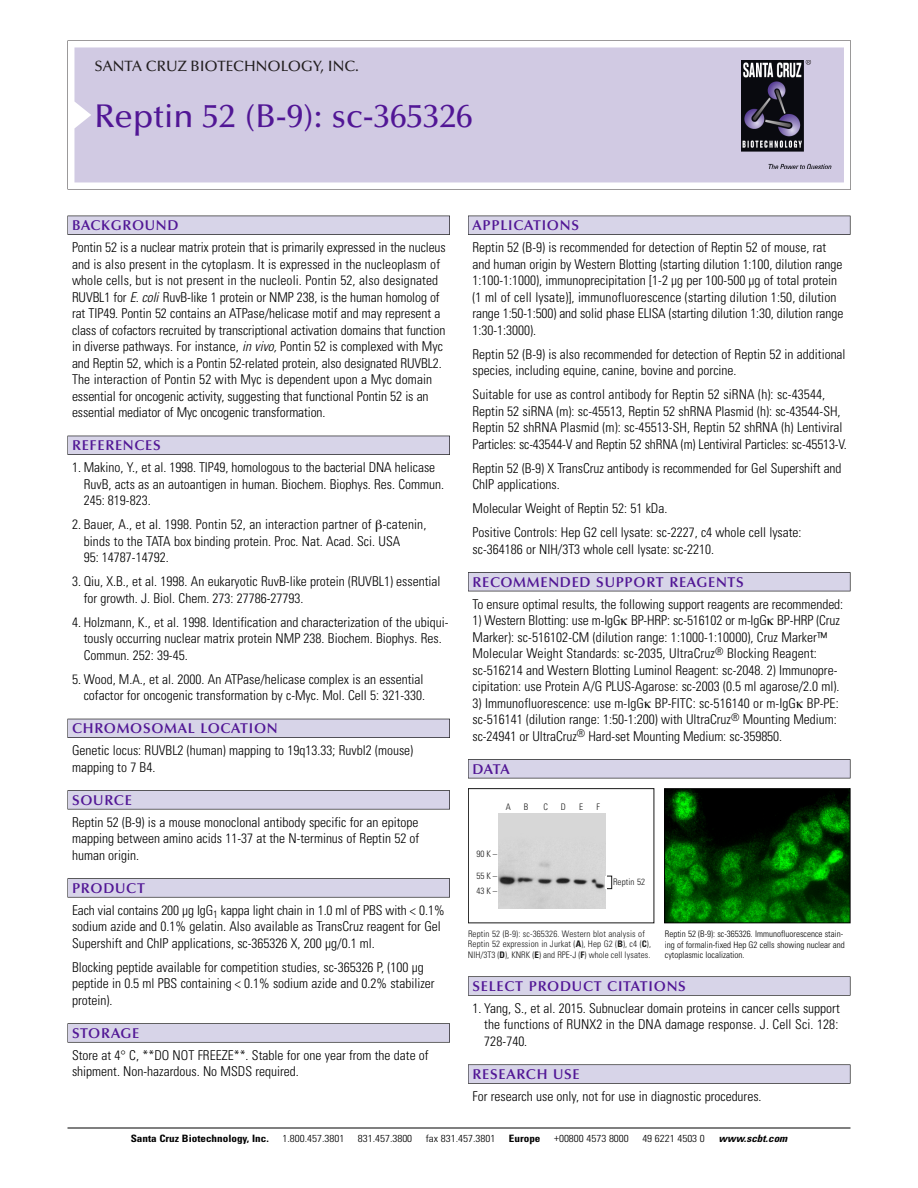
<style>
.page{position:relative;width:918px;height:1188px;background:#fff}
.page>*{position:absolute;margin:0;border:0;box-sizing:border-box;transform-origin:0 0}
.t1{font:500 33px "Optima";color:#511695}
.t2{font:500 15px "Optima";color:#231f20}
.t3{font:600 14.25px "Optima";letter-spacing:.05em;color:#511695}
.t4{font:300 condensed 13.5px/16.5px "Univers";color:#000}
.t5{font:300 condensed 10.2px "Univers";color:#000;scale:1.1 1}
.t6{font:700 condensed 10.2px "Univers";color:#000;scale:1.1 1}
.t7{font:italic 700 condensed 10.2px "Univers";color:#000;scale:1.1 1}
.t8{font:300 condensed 9px/10.5px "Univers";letter-spacing:.015em;color:#191919}
.t9{font:300 condensed 9px/10.5px "Univers";color:#000}
.s1{font-style:italic}
.s2{font-weight:700}
</style>
<div class="page">
<svg style="left:74px;top:41px;width:777px;height:148px"></svg>
<div style="left:74px;top:47px;width:770px;height:135px;background:#d1cae3"></div>
<img style="left:741px;top:60px;width:90px;height:108px">
<div style="left:68px;top:216px;width:382px;height:19px;background:#535256"></div>
<div style="left:68px;top:216px;width:381px;height:18px;background:#d7d4e8"></div>
<div style="left:68px;top:436px;width:382px;height:19px;background:#525156"></div>
<div style="left:68px;top:436px;width:381px;height:18px;background:#d7d4e8"></div>
<div style="left:68px;top:719px;width:382px;height:19px;background:#515057"></div>
<div style="left:68px;top:719px;width:381px;height:18px;background:#d7d4e8"></div>
<div style="left:68px;top:790px;width:382px;height:19px;background:#575659"></div>
<div style="left:68px;top:791px;width:381px;height:18px;background:#d7d4e8"></div>
<svg style="left:68px;top:878px;width:382px;height:20px"></svg>
<div style="left:68px;top:879px;width:381px;height:18px;background:#d7d4e8"></div>
<svg style="left:68px;top:1023px;width:382px;height:20px"></svg>
<div style="left:68px;top:1024px;width:381px;height:18px;background:#d7d4e8"></div>
<div style="left:468px;top:216px;width:382px;height:19px;background:#535256"></div>
<div style="left:468px;top:216px;width:382px;height:18px;background:#d7d4e8"></div>
<div style="left:468px;top:572px;width:382px;height:19px;background:#515155"></div>
<div style="left:468px;top:573px;width:382px;height:18px;background:#d7d4e8"></div>
<div style="left:468px;top:759px;width:382px;height:19px;background:#545357"></div>
<div style="left:468px;top:760px;width:382px;height:18px;background:#d7d4e8"></div>
<div style="left:468px;top:976px;width:382px;height:20px;background:#666"></div>
<div style="left:468px;top:977px;width:382px;height:18px;background:#d7d4e8"></div>
<svg style="left:468px;top:1064px;width:382px;height:20px"></svg>
<div style="left:468px;top:1065px;width:382px;height:18px;background:#d7d4e8"></div>
<hr style="left:68px;top:1128px;width:782px;height:1px;background:#000">
<img style="left:666px;top:790px;width:182px;height:131px">
<div style="left:664px;top:788px;width:186px;height:135px;border:1px solid #000"></div>
<div style="left:468px;top:788px;width:186px;height:135px;border:1px solid #191919"></div>
<img style="left:498px;top:813px;width:107px;height:95px">
<div style="left:607px;top:876px;width:5px;height:13px;border:1px solid #191919"></div>
<p class="t2" style="left:94px;top:60px;width:266px">SANTA CRUZ BIOTECHNOLOGY, INC.</p>
<p class="t1" style="left:94px;top:102px;width:380px">Reptin 52 (B-9): sc-365326</p>
<p class="t3" style="left:72px;top:219px;width:108px">BACKGROUND</p>
<p class="t4" style="left:72px;top:240px;width:375px">Pontin 52 is a nuclear matrix protein that is primarily expressed in the nucleus and is also present in the cytoplasm. It is expressed in the nucleoplasm of whole cells, but is not present in the nucleoli. Pontin 52, also designated RUVBL1 for <span class="s1">E.coli</span> RuvB-like 1 protein or NMP 238, is the human homolog of rat TIP49. Pontin 52 contains an ATPase/helicase motif and may represent a class of cofactors recruited by transcriptional activation domains that function in diverse pathways. For instance, <span class="s1">in vivo,</span>Pontin 52 is complexed with Myc and Reptin 52, which is a Pontin 52-related protein, also designated RUVBL2.<br>The interaction of Pontin 52 with Myc is dependent upon a Myc domain essential for oncogenic activity, suggesting that functional Pontin 52 is an essential mediator of Myc oncogenic transformation.</p>
<p class="t3" style="left:72px;top:439px;width:90px">REFERENCES</p>
<p class="t4" style="left:84px;top:460px;width:362px;text-indent:-12px">1. Makino, Y., et al. 1998. TIP49, homologous to the bacterial DNA helicase<br>RuvB, acts as an autoantigen in human. Biochem. Biophys. Res. Commun.<br>245: 819-823.</p>
<p class="t4" style="left:84px;top:517px;width:344px;text-indent:-12px">2. Bauer, A., et al. 1998. Pontin 52, an interaction partner of -catenin, binds to the TATA box binding protein. Proc. Nat. Acad. Sci. USA<br>95: 14787-14792.</p>
<p class="t4" style="left:84px;top:574px;width:358px;text-indent:-12px">3. Qiu, X.B., et al. 1998. An eukaryotic RuvB-like protein (RUVBL1) essential for growth. J. Biol. Chem. 273: 27786-27793.</p>
<p class="t4" style="left:84px;top:615px;width:367px;text-indent:-12px">4. Holzmann, K., et al. 1998. Identification and characterization of the ubiqui&shy;tously occurring nuclear matrix protein NMP 238. Biochem. Biophys. Res.<br>Commun. 252: 39-45.</p>
<p class="t4" style="left:72px;top:672px;width:355px;text-align:right">5. Wood, M.A., et al. 2000. An ATPase/helicase complex is an essential cofactor for oncogenic transformation by c-Myc. Mol. Cell 5: 321-330.</p>
<p class="t3" style="left:72px;top:722px;width:207px">CHROMOSOMAL LOCATION</p>
<p class="t4" style="left:72px;top:744px;width:343px">Genetic locus: RUVBL2 (human) mapping to 19q13.33; Ruvbl2 (mouse) mapping to 7 B4.</p>
<p class="t3" style="left:72px;top:794px;width:61px">SOURCE</p>
<p class="t4" style="left:72px;top:815px;width:349px;text-align:justify">Reptin 52 (B-9) is a mouse monoclonal antibody specific for an epitope mapping between amino acids 11-37 at the N-terminus of Reptin 52 of human origin.</p>
<p class="t3" style="left:72px;top:882px;width:74px">PRODUCT</p>
<p class="t4" style="left:72px;top:903px;width:374px">Each vial contains 200 µg IgG<sub>1</sub> kappa light chain in 1.0 ml of PBS with &lt; 0.1% sodium azide and 0.1% gelatin. Also available as TransCruz reagent for Gel<br>Supershift and ChIP applications, sc-365326 X, 200 µg/0.1 ml.</p>
<p class="t4" style="left:72px;top:960px;width:364px">Blocking peptide available for competition studies, sc-365326 P, (100 µg peptide in 0.5 ml PBS containing &lt; 0.1% sodium azide and 0.2% stabilizer protein).</p>
<p class="t3" style="left:72px;top:1027px;width:69px">STORAGE</p>
<p class="t4" style="left:72px;top:1048px;width:358px">Store at 4° C, **DO NOT FREEZE**. Stable for one year from the date of shipment. Non-hazardous. No MSDS required.</p>
<p class="t3" style="left:473px;top:219px;width:108px">APPLICATIONS</p>
<p class="t4" style="left:473px;top:240px;width:373px">Reptin 52 (B-9) is recommended for detection of Reptin 52 of mouse, rat and human origin by Western Blotting (starting dilution 1:100, dilution range 1:100-1:1000), immunoprecipitation [1-2 µg per 100-500 µg of total protein (1 ml of cell lysate)], immunofluorescence (starting dilution 1:50, dilution range 1:50-1:500) and solid phase ELISA (starting dilution 1:30, dilution range 1:30-1:3000).</p>
<p class="t4" style="left:473px;top:347px;width:375px">Reptin 52 (B-9) is also recommended for detection of Reptin 52 in additional species, including equine, canine, bovine and porcine.</p>
<p class="t4" style="left:473px;top:387px;width:376px">Suitable for use as control antibody for Reptin 52 siRNA (h): sc-43544, Reptin 52 siRNA (m): sc-45513, Reptin 52 shRNA Plasmid (h): sc-43544-SH, Reptin 52 shRNA Plasmid (m): sc-45513-SH, Reptin 52 shRNA (h) Lentiviral Particles: sc-43544-V and Reptin 52 shRNA (m) Lentiviral Particles: sc-45513-V.</p>
<p class="t4" style="left:473px;top:461px;width:371px">Reptin 52 (B-9) X TransCruz antibody is recommended for Gel Supershift and<br>ChIP applications.</p>
<p class="t4" style="left:473px;top:501px;width:196px">Molecular Weight of Reptin 52: 51 kDa.</p>
<p class="t4" style="left:473px;top:525px;width:331px">Positive Controls: Hep G2 cell lysate: sc-2227, c4 whole cell lysate: sc-364186 or NIH/3T3 whole cell lysate: sc-2210.</p>
<p class="t3" style="left:473px;top:576px;width:273px">RECOMMENDED SUPPORT REAGENTS</p>
<p class="t4" style="left:473px;top:597px;width:372px">To ensure optimal results, the following support reagents are recommended:</p>
<p class="t4" style="left:473px;top:613px;width:369px">1) Western Blotting: use m-IgG BP-HRP: sc-516102 or m-IgG BP-HRP (Cruz Marker): sc-516102-CM (dilution range: 1:1000-1:10000), Cruz Marker™ Molecular Weight Standards: sc-2035, UltraCruz<sup>®</sup> Blocking Reagent: sc-516214 and Western Blotting Luminol Reagent: sc-2048. 2) Immunopre&shy;cipitation: use Protein A/G PLUS-Agarose: sc-2003 (0.5 ml agarose/2.0 ml).</p>
<p class="t4" style="left:473px;top:696px;width:368px">3) Immunofluorescence: use m-IgG BP-FITC: sc-516140 or m-IgG BP-PE: sc-516141 (dilution range: 1:50-1:200) with UltraCruz<sup>®</sup> Mounting Medium: sc-24941 or UltraCruz<sup>®</sup> Hard-set Mounting Medium: sc-359850.</p>
<p class="t3" style="left:473px;top:763px;width:39px">DATA</p>
<p class="t8" style="left:506px;top:803px;width:7px">A</p>
<p class="t8" style="left:524px;top:803px;width:6px">B</p>
<p class="t8" style="left:544px;top:803px;width:6px">C</p>
<p class="t8" style="left:561px;top:803px;width:7px">D</p>
<p class="t8" style="left:579px;top:803px;width:5px">E</p>
<p class="t8" style="left:596px;top:803px;width:5px">F</p>
<p class="t8" style="left:476px;top:849px;width:22px">90K–</p>
<p class="t8" style="left:476px;top:870px;width:22px;line-height:15px">55K–<br>43K–</p>
<p class="t8" style="left:613px;top:877px;width:34px">Reptin 52</p>
<p class="t8" style="left:468px;top:929px;width:185px">Reptin 52 (B-9): sc-365326. Western blot analysis of<br>Reptin 52 expression in Jurkat (<span class="s2">A</span>), Hep G2 (<span class="s2">B</span>), c4 (<span class="s2">C</span>),<br>NIH/3T3 (<span class="s2">D</span>), KNRK (<span class="s2">E</span>) and RPE-J (<span class="s2">F</span>) whole cell lysates.</p>
<p class="t9" style="left:665px;top:930px;width:182px">Reptin 52 (B-9): sc-365326. Immunofluorescence stain&shy;ing of formalin-fixed Hep G2 cells showing nuclear and cytoplasmic localization.</p>
<p class="t3" style="left:473px;top:980px;width:215px">SELECT PRODUCT CITATIONS</p>
<p class="t4" style="left:484px;top:1001px;width:357px;text-align:justify;text-indent:-12px">1. Yang, S., et al. 2015. Subnuclear domain proteins in cancer cells support the functions of RUNX2 in the DNA damage response. J. Cell Sci. 128:<br>728-740.</p>
<p class="t3" style="left:473px;top:1068px;width:109px">RESEARCH USE</p>
<p class="t4" style="left:473px;top:1089px;width:291px">For research use only, not for use in diagnostic procedures.</p>
<p class="t6" style="left:131px;top:1135px;width:127px">Santa Cruz Biotechnology, Inc.</p>
<p class="t5" style="left:282px;top:1135px;width:58px">1.800.457.3801</p>
<p class="t5" style="left:358px;top:1135px;width:51px">831.457.3800</p>
<p class="t5" style="left:426px;top:1135px;width:65px">fax 831.457.3801</p>
<p class="t6" style="left:509px;top:1135px;width:30px">Europe</p>
<p class="t5" style="left:554px;top:1135px;width:69px">+00800 4573 8000</p>
<p class="t5" style="left:642px;top:1135px;width:58px">49 6221 4503 0</p>
<p class="t7" style="left:719px;top:1135px;width:66px">www.scbt.com</p>
</div>
